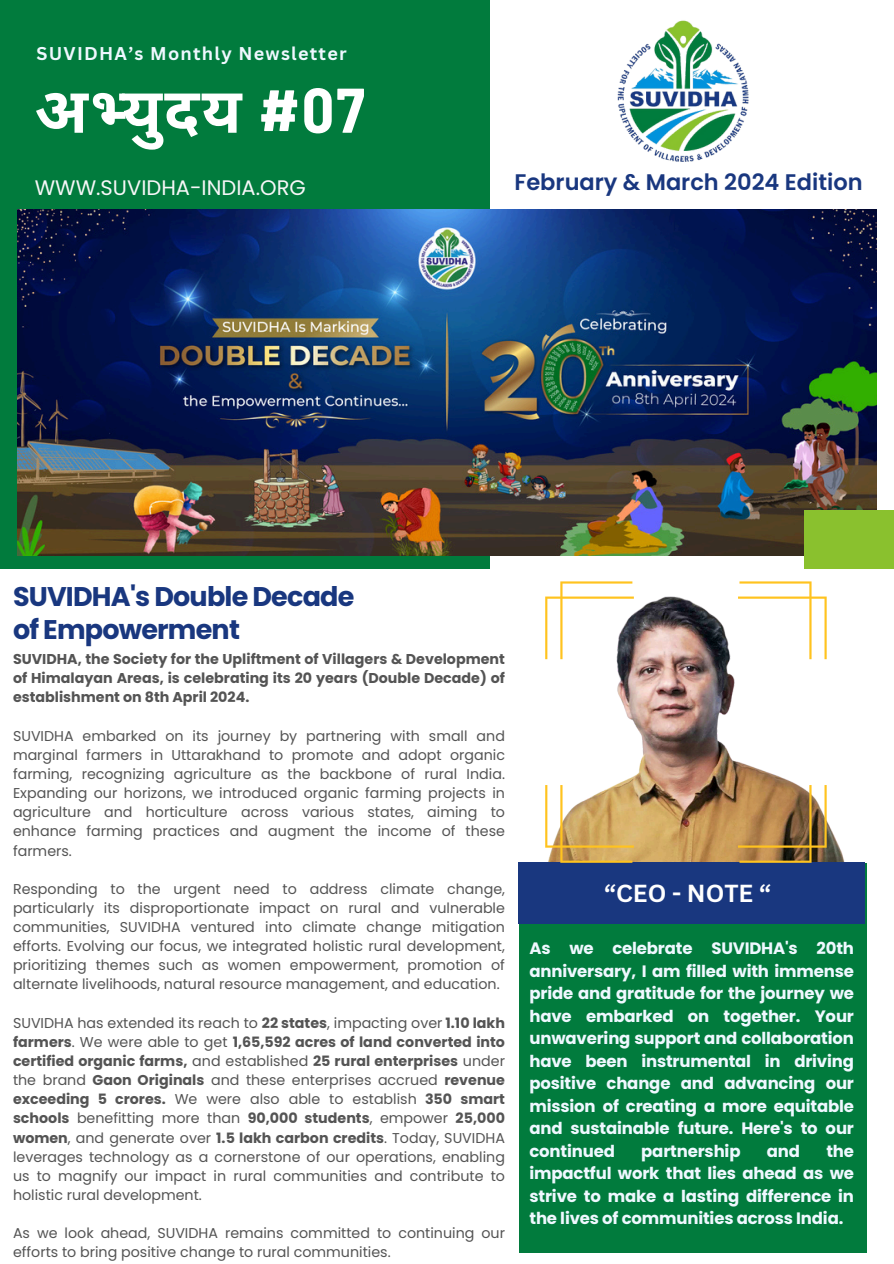
<style>
.page{position:relative;width:894px;height:1264px;background:#fff}
.page>*{position:absolute;margin:0;border:0;box-sizing:border-box;transform-origin:0 0}
.t1{font:700 63px "Noto Sans Devanagari";color:#fff}
.t2{font:700 27px/33.8px "Poppins";letter-spacing:-.03em;color:#19377f}
.t3{font:700 24px "Canva Sans";color:#fff}
.t4{font:600 22.5px "Poppins";color:#19377f}
.t5{font:21px "Poppins";color:#f7f7f8}
.t6{font:700 18px "Canva Sans";letter-spacing:.07em;color:#eff8ff}
.t7{font:700 16.5px/22.5px "Poppins";letter-spacing:-.01em;color:#eff8ff;text-align:justify}
.t8{font:14.25px/19.2px "Poppins";color:#545454;text-align:justify}
.t9{font:700 14.25px/19.2px "Poppins";color:#545454;text-align:justify}
.s1{font-family:"Barlow";font-stretch:semi-condensed}
.s2{font-weight:700}
</style>
<div class="page">
<div style="left:0;top:0;width:489px;height:568px;background:#017b3d"></div>
<img style="left:17px;top:209px;width:859px;height:347px">
<img style="left:523px;top:592px;width:343px;height:343px;border-radius:19px">
<div style="left:518px;top:862px;width:348px;height:390px;background:#017b3d"></div>
<div style="left:804px;top:509px;width:89px;height:59px;background:#8ac12e"></div>
<img style="left:617px;top:20px;width:132px;height:142px">
<div style="left:518px;top:862px;width:346px;height:61px;background:#19377f"></div>
<svg style="left:545px;top:596px;width:281px;height:251px"></svg>
<img style="left:560px;top:581px;width:251px;height:281px">
<p class="t6" style="left:36px;top:40px;width:312px">SUVIDHA’s Monthly Newsletter</p>
<p class="t1" style="left:35px;top:76px;width:331px">अभ्युदय <span class="s1">#07</span></p>
<h2 class="t5" style="left:35px;top:173px;width:272px">WWW.SUVIDHA-INDIA.ORG</h2>
<h4 class="t4" style="left:514px;top:167px;width:349px">February &amp; March 2024 Edition</h4>
<p class="t2" style="left:13px;top:579px;width:343px">SUVIDHA's Double Decade of Empowerment</p>
<p class="t9" style="left:13px;top:649px;width:493px">SUVIDHA, the Society for the Upliftment of Villagers &amp; Development of Himalayan Areas, is celebrating its 20 years (Double Decade) of establishment on 8th April 2024.</p>
<p class="t8" style="left:13px;top:726px;width:493px">SUVIDHA embarked on its journey by partnering with small and marginal farmers in Uttarakhand to promote and adopt organic farming, recognizing agriculture as the backbone of rural India.<br>Expanding our horizons, we introduced organic farming projects in agriculture and horticulture across various states, aiming to enhance farming practices and augment the income of these farmers.</p>
<p class="t8" style="left:13px;top:879px;width:493px">Responding to the urgent need to address climate change, particularly its disproportionate impact on rural and vulnerable communities, SUVIDHA ventured into climate change mitigation efforts. Evolving our focus, we integrated holistic rural development, prioritizing themes such as women empowerment, promotion of alternate livelihoods, natural resource management, and education.</p>
<p class="t8" style="left:13px;top:1013px;width:493px">SUVIDHA has extended its reach to <span class="s2">22 states</span>, impacting over <span class="s2">1.10 lakh farmers</span>. We were able to get <span class="s2">1,65,592 acres of land converted into certified organic farms,</span> and established <span class="s2">25 rural enterprises</span> under the brand <span class="s2">Gaon Originals</span> and these enterprises accrued <span class="s2">revenue exceeding 5 crores.</span> We were also able to establish <span class="s2">350 smart schools</span> benefitting more than <span class="s2">90,000 students</span>, empower <span class="s2">25,000 women</span>, and generate over <span class="s2">1.5 lakh carbon credits</span>. Today, SUVIDHA leverages technology as a cornerstone of our operations, enabling us to magnify our impact in rural communities and contribute to holistic rural development.</p>
<p class="t8" style="left:13px;top:1223px;width:493px">As we look ahead, SUVIDHA remains committed to continuing our efforts to bring positive change to rural communities.</p>
<h5 class="t3" style="left:604px;top:876px;width:168px">“CEO - NOTE “</h5>
<h3 class="t7" style="left:529px;top:937px;width:326px">As we celebrate SUVIDHA's 20th anniversary, I am filled with immense pride and gratitude for the journey we have embarked on together. Your unwavering support and collaboration have been instrumental in driving positive change and advancing our mission of creating a more equitable and sustainable future. Here's to our continued</h3>
<h3 class="t7" style="left:641px;top:1139px;width:101px">partnership</h3>
<h3 class="t7" style="left:766px;top:1139px;width:35px">and</h3>
<h3 class="t7" style="left:529px;top:1139px;width:326px;text-indent:297px">the impactful work that lies ahead as we strive to make a lasting difference in the lives of communities across India.</h3>
</div>
